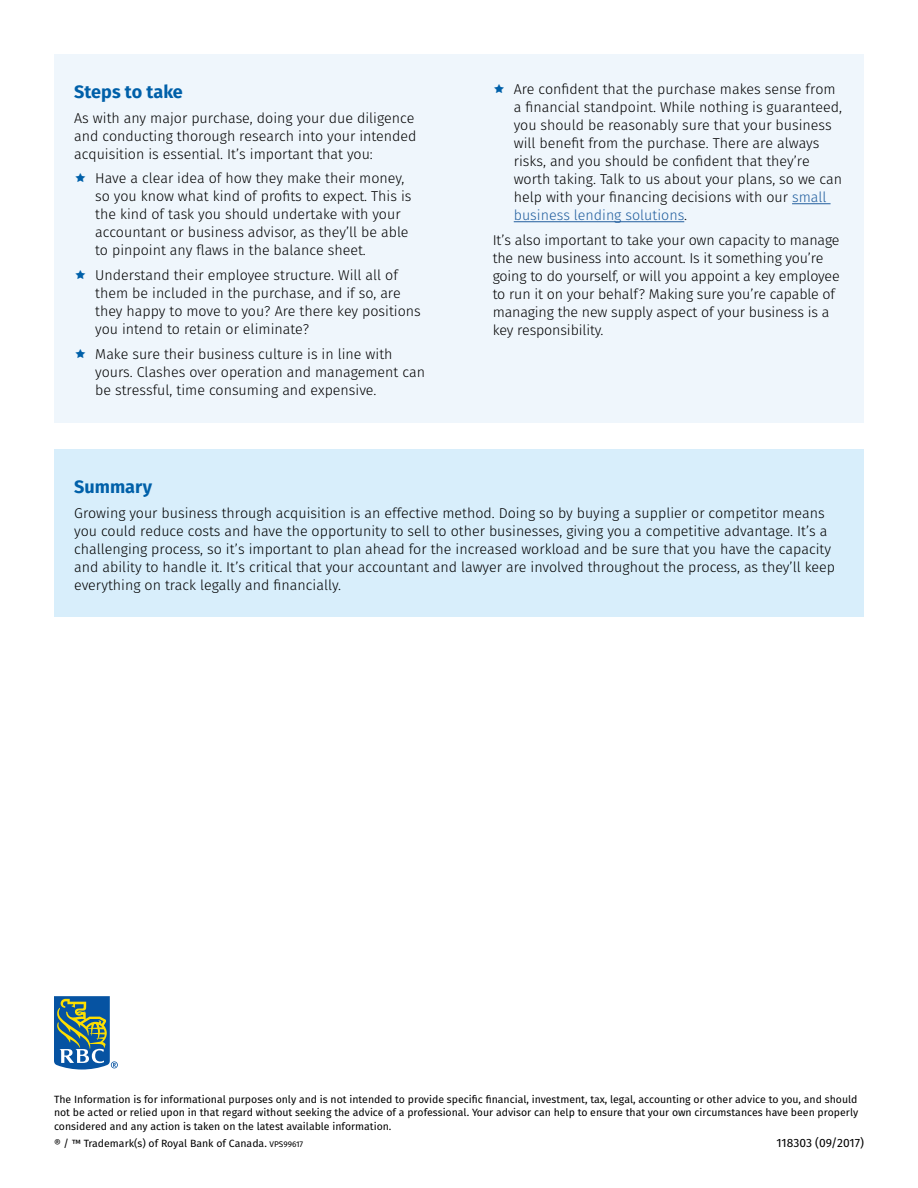
<style>
.page{position:relative;width:918px;height:1188px;background:#fff}
.page>*{position:absolute;margin:0;border:0;box-sizing:border-box;transform-origin:0 0}
.t1{font:700 18px "Fira Sans";color:#0060a9}
.t2{font:300 14.25px/18px "Fira Sans";color:#000}
.t3{font:12px "Fira Sans";color:#000}
.t4{font:10.5px/13.5px "Fira Sans";color:#000;text-align:justify}
.s1{color:#215e9e}
.s2{font-size:8.25px}
</style>
<div class="page">
<div style="left:54px;top:449px;width:810px;height:168px;background:#d8eefb"></div>
<div style="left:54px;top:54px;width:810px;height:368px;background:#eff6fc"></div>
<hr style="left:792px;top:203px;width:39px;height:1px;background:#215e9e">
<hr style="left:514px;top:221px;width:170px;height:1px;background:#215e9e">
<svg style="left:54px;top:996px;width:64px;height:74px"></svg>
<p class="t1" style="left:74px;top:76px;width:110px">Steps to take</p>
<p class="t2" style="left:74px;top:109px;width:344px">As with any major purchase, doing your due diligence and conducting thorough research into your intended acquisition is essential. It’s important that you:</p>
<p class="t2" style="left:95px;top:169px;width:318px">Have a clear idea of how they make their money, so you know what kind of profits to expect. This is the kind of task you should undertake with your accountant or business advisor, as they’ll be able to pinpoint any flaws in the balance sheet.</p>
<p class="t2" style="left:95px;top:266px;width:327px">Understand their employee structure. Will all of them be included in the purchase, and if so, are they happy to move to you? Are there key positions you intend to retain or eliminate?</p>
<p class="t2" style="left:95px;top:345px;width:331px">Make sure their business culture is in line with yours. Clashes over operation and management can be stressful, time consuming and expensive.</p>
<p class="t2" style="left:514px;top:80px;width:330px">Are confident that the purchase makes sense from a financial standpoint. While nothing is guaranteed, you should be reasonably sure that your business will benefit from the purchase. There are always risks, and you should be confident that they’re worth taking. Talk to us about your plans, so we can help with your financing decisions with our <span class="s1">small business lending solutions</span>.</p>
<p class="t2" style="left:493px;top:231px;width:349px">It’s also important to take your own capacity to manage the new business into account. Is it something you’re going to do yourself, or will you appoint a key employee to run it on your behalf? Making sure you’re capable of managing the new supply aspect of your business is a key responsibility.</p>
<p class="t1" style="left:74px;top:472px;width:79px">Summary</p>
<p class="t2" style="left:74px;top:504px;width:762px">Growing your business through acquisition is an effective method. Doing so by buying a supplier or competitor means you could reduce costs and have the opportunity to sell to other businesses, giving you a competitive advantage. It’s a challenging process, so it’s important to plan ahead for the increased workload and be sure that you have the capacity and ability to handle it. It’s critical that your accountant and lawyer are involved throughout the process, as they’ll keep everything on track legally and financially.</p>
<p class="t4" style="left:54px;top:1092px;width:806px">The Information is for informational purposes only and is not intended to provide specific financial, investment, tax, legal, accounting or other advice to you, and should not be acted or relied upon in that regard without seeking the advice of a professional. Your advisor can help to ensure that your own circumstances have been properly considered and any action is taken on the latest available information.</p>
<p class="t4" style="left:54px;top:1136px;width:251px">® / ™ Trademark(s) of Royal Bank of Canada. <span class="s2">VPS99617</span></p>
<p class="t3" style="left:776px;top:1134px;width:89px">118303 (09/2017)</p>
</div>
